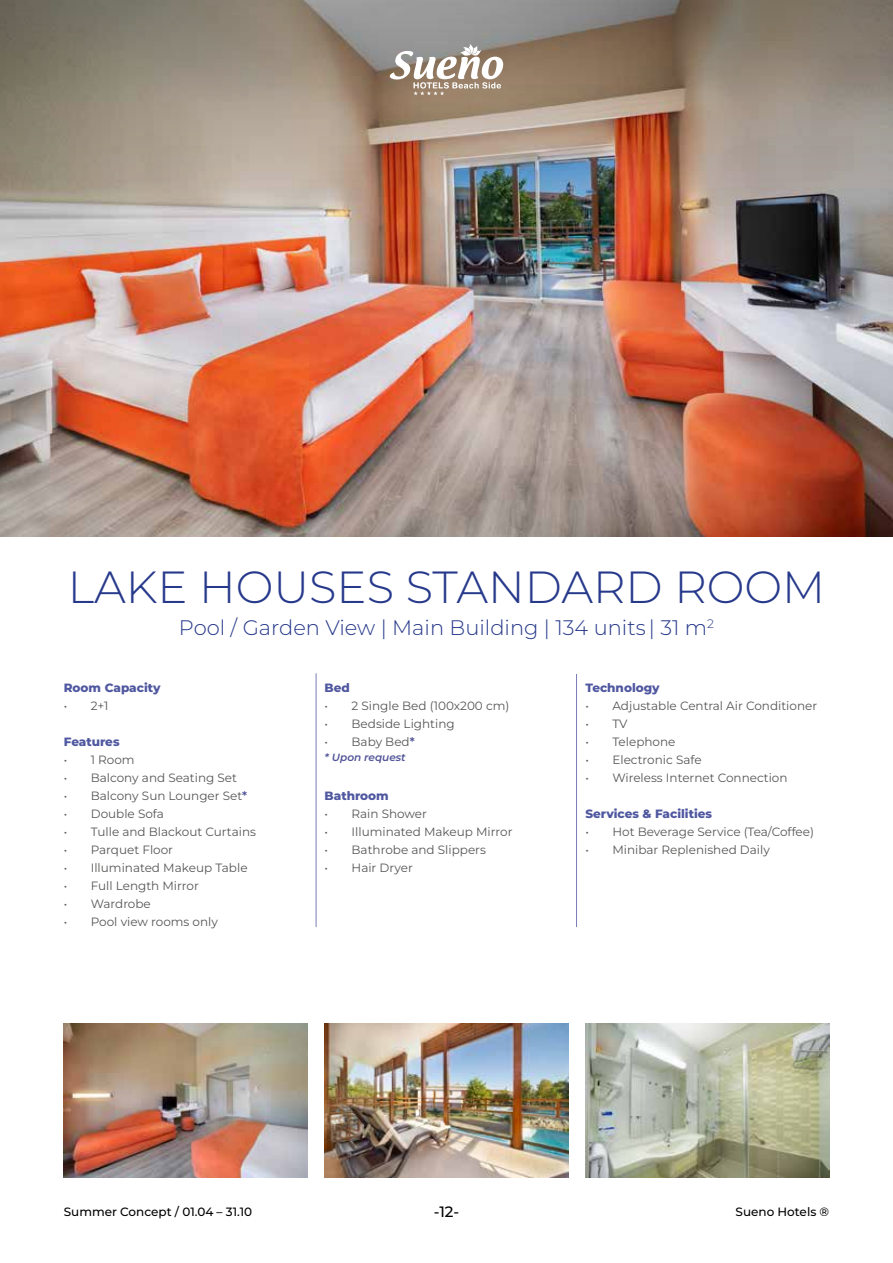
<style>
.page{position:relative;width:893px;height:1263px;background:#fff}
.page>*{position:absolute;margin:0;border:0;box-sizing:border-box;transform-origin:0 0}
.t1{font:300 45px "Montserrat";color:#27398b}
.t2{font:300 21px "Montserrat";color:#27398b}
.t3{font:500 15px "Montserrat";color:#000}
.t4{font:12px "Montserrat";color:#575756}
.t5{font:800 12px "Montserrat";color:#5058a0}
.t6{font:500 12px "Montserrat";color:#000}
.t7{font:italic 600 10.5px "Montserrat";color:#505398}
.s1{font-weight:600;color:#505398}
</style>
<div class="page">
<img style="left:0;top:265px;width:893px;height:271px">
<img style="left:325px;top:1023px;width:243px;height:155px">
<img style="left:585px;top:1023px;width:244px;height:155px">
<img style="left:64px;top:1023px;width:244px;height:155px">
<img style="left:0;top:0;width:893px;height:265px">
<hr style="left:316px;top:673px;width:1px;height:254px;background:#7b7cb8">
<hr style="left:576px;top:674px;width:1px;height:253px;background:#7b7cb8">
<svg style="left:390px;top:44px;width:113px;height:51px"></svg>
<h1 class="t1" style="left:68px;top:557px;width:759px">LAKE HOUSES STANDARD ROOM</h1>
<h2 class="t2" style="left:179px;top:613px;width:537px">Pool / Garden View | Main Building | 134 units | 31 m<sup>2</sup></h2>
<p class="t5" style="left:64px;top:679px;width:98px">Room Capacity</p>
<p class="t4" style="left:64px;top:697px;width:46px">• 2+1</p>
<p class="t5" style="left:64px;top:733px;width:57px">Features</p>
<p class="t4" style="left:64px;top:751px;width:72px">• 1 Room</p>
<p class="t4" style="left:64px;top:769px;width:175px">• Balcony and Seating Set</p>
<p class="t4" style="left:64px;top:787px;width:185px">• Balcony Sun Lounger Set<span class="s1">*</span></p>
<p class="t4" style="left:64px;top:805px;width:102px">• Double Sofa</p>
<p class="t4" style="left:64px;top:823px;width:194px">• Tulle and Blackout Curtains</p>
<p class="t4" style="left:64px;top:841px;width:111px">• Parquet Floor</p>
<p class="t4" style="left:64px;top:859px;width:185px">• Illuminated Makeup Table</p>
<p class="t4" style="left:64px;top:877px;width:137px">• Full Length Mirror</p>
<p class="t4" style="left:64px;top:895px;width:89px">• Wardrobe</p>
<p class="t4" style="left:64px;top:913px;width:156px">• Pool view rooms only</p>
<p class="t5" style="left:325px;top:679px;width:27px">Bed</p>
<p class="t4" style="left:325px;top:697px;width:186px">• 2 Single Bed (100x200 cm)</p>
<p class="t4" style="left:325px;top:715px;width:132px">• Bedside Lighting</p>
<p class="t4" style="left:325px;top:733px;width:92px">• Baby Bed<span class="s1">*</span></p>
<p class="t7" style="left:325px;top:750px;width:83px">* Upon request</p>
<p class="t5" style="left:325px;top:787px;width:66px">Bathroom</p>
<p class="t4" style="left:325px;top:805px;width:104px">• Rain Shower</p>
<p class="t4" style="left:325px;top:823px;width:189px">• Illuminated Makeup Mirror</p>
<p class="t4" style="left:325px;top:841px;width:163px">• Bathrobe and Slippers</p>
<p class="t4" style="left:325px;top:859px;width:90px">• Hair Dryer</p>
<p class="t5" style="left:585px;top:679px;width:76px">Technology</p>
<p class="t4" style="left:585px;top:697px;width:233px">• Adjustable Central Air Conditioner</p>
<p class="t4" style="left:585px;top:715px;width:44px">• TV</p>
<p class="t4" style="left:585px;top:733px;width:92px">• Telephone</p>
<p class="t4" style="left:585px;top:751px;width:118px">• Electronic Safe</p>
<p class="t4" style="left:585px;top:769px;width:204px">• Wireless Internet Connection</p>
<p class="t5" style="left:585px;top:805px;width:128px">Services &amp; Facilities</p>
<p class="t4" style="left:585px;top:823px;width:230px">• Hot Beverage Service (Tea/Coffee)</p>
<p class="t4" style="left:585px;top:841px;width:186px">• Minibar Replenished Daily</p>
<p class="t6" style="left:64px;top:1203px;width:190px">Summer Concept / 01.04 – 31.10</p>
<p class="t3" style="left:434px;top:1201px;width:27px">-12-</p>
<p class="t6" style="left:736px;top:1203px;width:95px">Sueno Hotels ®</p>
</div>
